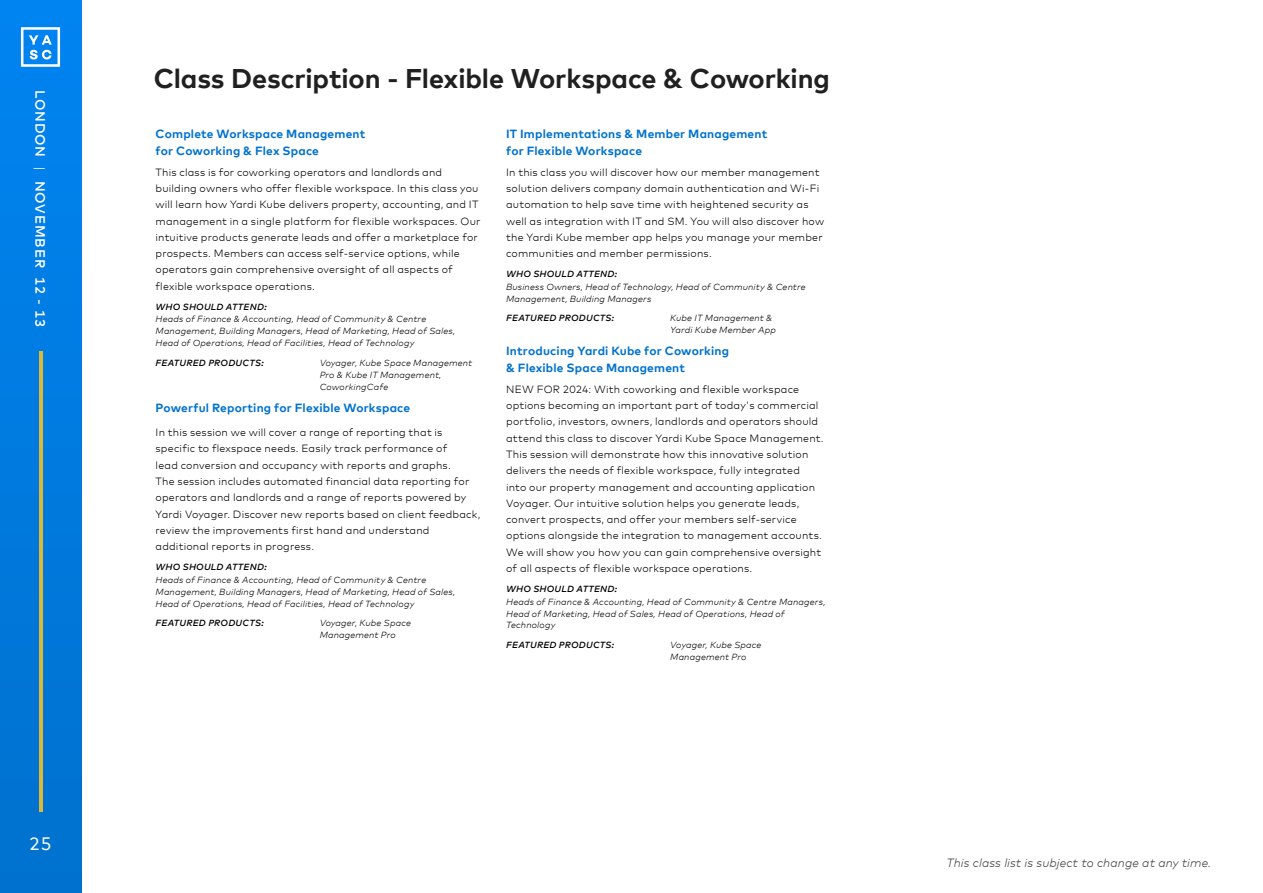
<style>
.page{position:relative;width:1263px;height:893px;background:#fff}
.page>*{position:absolute;margin:0;border:0;box-sizing:border-box;transform-origin:0 0}
.t1{font:700 27px "Mark Offc Pro";letter-spacing:-.005em;color:#202020}
.t2{font:18px "Mark Offc Pro";color:#fff}
.t3{font:500 13.5px "Mark Offc Pro";letter-spacing:.065em;color:#fff}
.t4{font:italic 300 12px "Mark Offc Pro";letter-spacing:.01em;color:#414042}
.t5{font:700 11.85px/16.4px "Mark Offc Pro";letter-spacing:.015em;color:#0072ce}
.t6{font:300 10.5px/16.4px "Mark Offc Pro";letter-spacing:.02em;color:#000}
.t7{font:italic 300 8.85px/11.9px "Mark Offc Pro";letter-spacing:.02em;color:#000}
.t8{font:italic 500 8.85px "Mark Offc Pro";letter-spacing:.025em;color:#000}
.s1{font-weight:300}
</style>
<div class="page">
<div style="left:0;top:0;width:81px;height:893px;background:linear-gradient(to bottom,#0084f1,#0673ca)"></div>
<svg style="left:21px;top:27px;width:39px;height:40px"></svg>
<hr style="left:39px;top:351px;width:3px;height:460px;background:#dbb837">
<p class="t3" style="left:51px;top:90px;width:239px;rotate:90deg">LONDON <span class="s1">|</span> NOVEMBER 12 - 13</p>
<h2 class="t2" style="left:29px;top:830px;width:24px">25</h2>
<h1 class="t1" style="left:154px;top:58px;width:678px">Class Description - Flexible Workspace &amp; Coworking</h1>
<p class="t5" style="left:156px;top:125px;width:211px">Complete Workspace Management for Coworking &amp; Flex Space</p>
<p class="t6" style="left:156px;top:163px;width:326px">This class is for coworking operators and landlords and building owners who offer flexible workspace. In this class you will learn how Yardi Kube delivers property, accounting, and IT management in a single platform for flexible workspaces. Our intuitive products generate leads and offer a marketplace for prospects. Members can access self-service options, while operators gain comprehensive oversight of all aspects of flexible workspace operations.</p>
<p class="t8" style="left:156px;top:300px;width:113px">WHO SHOULD ATTEND:</p>
<p class="t7" style="left:156px;top:313px;width:301px">Heads of Finance &amp; Accounting, Head of Community &amp; Centre<br>Management, Building Managers, Head of Marketing, Head of Sales,<br>Head of Operations, Head of Facilities, Head of Technology</p>
<p class="t8" style="left:156px;top:356px;width:110px">FEATURED PRODUCTS:</p>
<p class="t7" style="left:320px;top:356px;width:154px">Voyager, Kube Space Management<br>Pro &amp; Kube IT Management,<br>CoworkingCafe</p>
<p class="t5" style="left:156px;top:398px;width:256px">Powerful Reporting for Flexible Workspace</p>
<p class="t6" style="left:156px;top:423px;width:326px">In this session we will cover a range of reporting that is specific to flexspace needs. Easily track performance of<br>lead conversion and occupancy with reports and graphs.<br>The session includes automated financial data reporting for operators and landlords and a range of reports powered by Yardi Voyager. Discover new reports based on client feedback, review the improvements first hand and understand additional reports in progress.</p>
<p class="t8" style="left:156px;top:560px;width:113px">WHO SHOULD ATTEND:</p>
<p class="t7" style="left:156px;top:573px;width:301px">Heads of Finance &amp; Accounting, Head of Community &amp; Centre<br>Management, Building Managers, Head of Marketing, Head of Sales,<br>Head of Operations, Head of Facilities, Head of Technology</p>
<p class="t8" style="left:156px;top:617px;width:110px">FEATURED PRODUCTS:</p>
<p class="t7" style="left:320px;top:617px;width:93px">Voyager, Kube Space<br>Management Pro</p>
<p class="t5" style="left:506px;top:125px;width:263px">IT Implementations &amp; Member Management for Flexible Workspace</p>
<p class="t6" style="left:506px;top:163px;width:319px">In this class you will discover how our member management solution delivers company domain authentication and Wi-Fi automation to help save time with heightened security as well as integration with IT and SM. You will also discover how the Yardi Kube member app helps you manage your member communities and member permissions.</p>
<p class="t8" style="left:506px;top:267px;width:113px">WHO SHOULD ATTEND:</p>
<p class="t7" style="left:506px;top:280px;width:301px">Business Owners, Head of Technology, Head of Community &amp; Centre<br>Management, Building Managers</p>
<p class="t8" style="left:506px;top:312px;width:110px">FEATURED PRODUCTS:</p>
<p class="t7" style="left:670px;top:312px;width:107px">Kube IT Management &amp;<br>Yardi Kube Member App</p>
<p class="t5" style="left:506px;top:342px;width:224px">Introducing Yardi Kube for Coworking &amp; Flexible Space Management</p>
<p class="t6" style="left:506px;top:380px;width:319px">NEW FOR 2024: With coworking and flexible workspace options becoming an important part of today's commercial portfolio, investors, owners, landlords and operators should attend this class to discover Yardi Kube Space Management.<br>This session will demonstrate how this innovative solution delivers the needs of flexible workspace, fully integrated<br>into our property management and accounting application Voyager. Our intuitive solution helps you generate leads, convert prospects, and offer your members self-service options alongside the integration to management accounts.<br>We will show you how you can gain comprehensive oversight of all aspects of flexible workspace operations.</p>
<p class="t8" style="left:506px;top:582px;width:113px">WHO SHOULD ATTEND:</p>
<p class="t7" style="left:506px;top:595px;width:321px">Heads of Finance &amp; Accounting, Head of Community &amp; Centre Managers,<br>Head of Marketing, Head of Sales, Head of Operations, Head of<br>Technology</p>
<p class="t8" style="left:506px;top:638px;width:110px">FEATURED PRODUCTS:</p>
<p class="t7" style="left:670px;top:638px;width:93px">Voyager, Kube Space<br>Management Pro</p>
<p class="t4" style="left:946px;top:854px;width:266px">This class list is subject to change at any time.</p>
</div>
